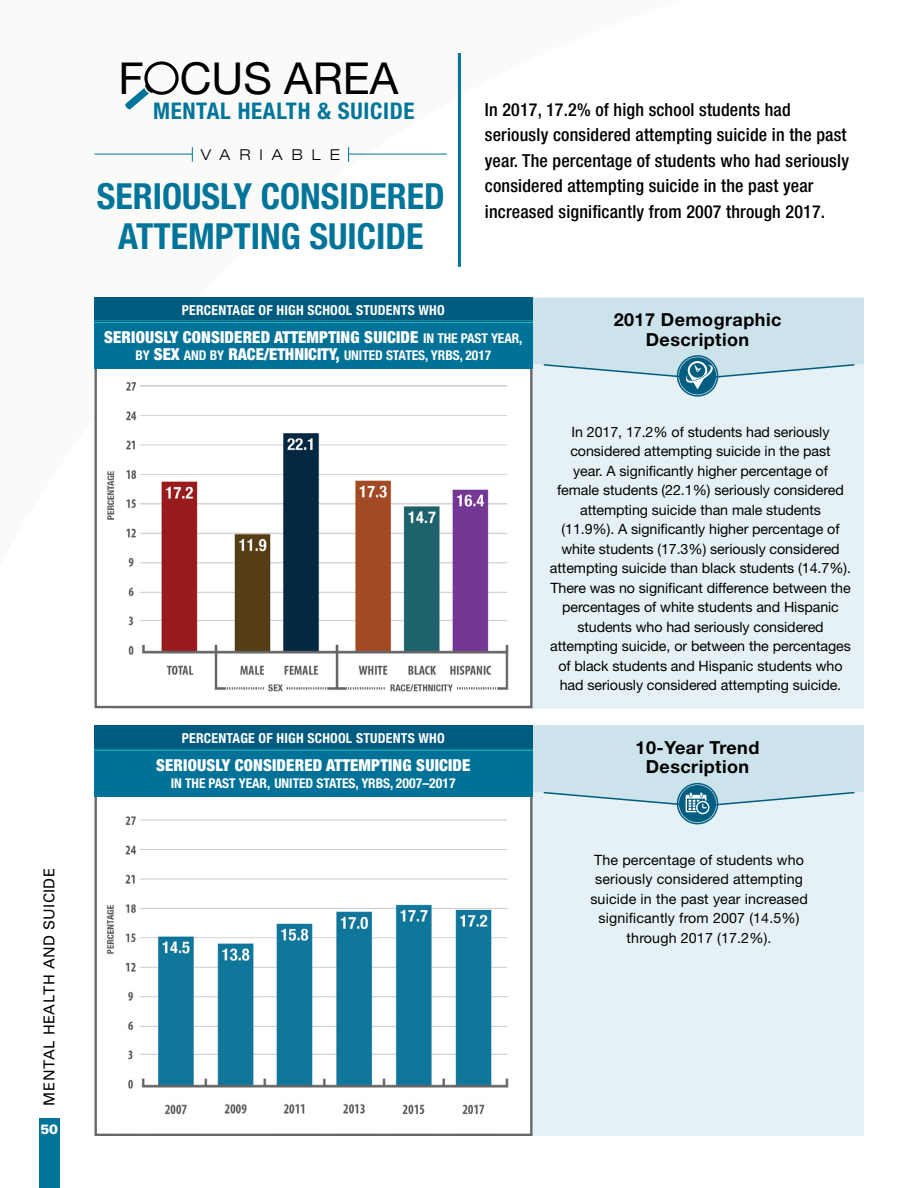
<style>
.page{position:relative;width:918px;height:1188px;background:#fff}
.page>*{position:absolute;margin:0;border:0;box-sizing:border-box;transform-origin:0 0}
.t1{font:44.1px "Helvetica Neue";color:#000}
.t2{font:700 condensed 36px/40.5px "Helvetica Neue";color:#007599;text-align:center}
.t3{font:700 condensed 22.95px "Helvetica Neue";letter-spacing:.03em;color:#007599}
.t4{font:500 condensed 18px/25.5px "Helvetica Neue";letter-spacing:.01em;color:#000101}
.t5{font:700 18px/19.5px "Helvetica Neue";letter-spacing:.025em;color:#000;text-align:center}
.t6{font:900 condensed 16.5px "Helvetica Neue";letter-spacing:.01em;color:#fff}
.t7{font:15px "Univers";letter-spacing:.025em;color:#000101}
.t8{font:300 expanded 15px "Helvetica Neue";letter-spacing:.6em;color:#000}
.t9{font:14.25px/19.5px "Helvetica Neue";letter-spacing:-.005em;color:#000101;text-align:center}
.t10{font:700 condensed 13.8px "Helvetica Neue";letter-spacing:.015em;color:#fff}
.t11{font:700 condensed 13.5px "Helvetica Neue";letter-spacing:-.005em;color:#fff}
.t12{font:900 13.5px "Univers";color:#fff}
.s1{color:#fff}
.s2{font-weight:700;font-size:13.5px}
.s3{font-weight:900;font-size:16.5px}
.s4{font-size:13.8px}
</style>
<div class="page">
<svg style="left:125px;top:61px;width:54px;height:49px"></svg>
<hr style="left:95px;top:154px;width:98px;height:1px;background:#007599">
<hr style="left:348px;top:154px;width:99px;height:1px;background:#007599">
<svg style="left:192px;top:147px;width:1px;height:14px"></svg>
<svg style="left:348px;top:147px;width:1px;height:14px"></svg>
<hr style="left:458px;top:53px;width:3px;height:214px;background:#007599">
<div style="left:114px;top:298px;width:750px;height:410px;background:#e6f1f5"></div>
<div style="left:679px;top:357px;width:37px;height:37px;background:#015e80;border-radius:50%"></div>
<div style="left:677px;top:355px;width:41px;height:42px;border:2px solid #015e80;border-radius:50%"></div>
<svg style="left:533px;top:298px;width:331px;height:91px"></svg>
<div style="left:95px;top:341px;width:438px;height:367px;background:#fff;border:2px solid #666767"></div>
<div style="left:94px;top:298px;width:439px;height:71px;background:#007297"></div>
<hr style="left:94px;top:321px;width:439px;height:1px;background:#004454">
<hr style="left:94px;top:322px;width:439px;height:1px;background:#26beca">
<hr style="left:94px;top:320px;width:439px;height:1px;background:#26beca">
<div style="left:94px;top:298px;width:439px;height:22px;background:#005c7e"></div>
<img style="left:107px;top:382px;width:402px;height:310px">
<div style="left:114px;top:725px;width:750px;height:411px;background:#e6f1f5"></div>
<div style="left:95px;top:769px;width:438px;height:367px;background:#fff;border:2px solid #666767"></div>
<div style="left:94px;top:725px;width:439px;height:72px;background:#007297"></div>
<hr style="left:94px;top:749px;width:439px;height:1px;background:#004454">
<hr style="left:94px;top:750px;width:439px;height:1px;background:#26beca">
<div style="left:94px;top:725px;width:439px;height:23px;background:#005c7e"></div>
<div style="left:679px;top:785px;width:37px;height:37px;background:#015e80;border-radius:50%"></div>
<div style="left:677px;top:783px;width:41px;height:41px;border:2px solid #015e80;border-radius:50%"></div>
<svg style="left:529px;top:725px;width:335px;height:89px"></svg>
<img style="left:107px;top:816px;width:402px;height:299px">
<div style="left:39px;top:1118px;width:21px;height:70px;background:#007599"></div>
<p class="t7" style="left:40px;top:1106px;width:239px;rotate:-90deg">MENTAL HEALTH AND SUICIDE</p>
<p class="t12" style="left:41px;top:1121px;width:19px">50</p>
<h1 class="t1" style="left:118px;top:52px;width:282px">F<span class="s1">O</span>CUS AREA</h1>
<h3 class="t3" style="left:153px;top:97px;width:263px">MENTAL HEALTH &amp; SUICIDE</h3>
<p class="t8" style="left:201px;top:145px;width:141px">VARIABLE</p>
<h2 class="t2" style="left:97px;top:175px;width:350px">SERIOUSLY CONSIDERED<br>ATTEMPTING SUICIDE</h2>
<p class="t4" style="left:485px;top:97px;width:366px">In 2017, 17 2% of high school students had seriously considered attempting suicide in the past year The percentage of students who had seriously considered attempting suicide in the past year increased significantly from 2007 through 2017</p>
<p class="t10" style="left:182px;top:302px;width:264px">PERCENTAGE OF HIGH SCHOOL STUDENTS WHO</p>
<p class="t6" style="left:104px;top:327px;width:420px">SERIOUSLY CONSIDERED ATTEMPTING SUICIDE <span class="s2">IN THE PAST YEAR,</span></p>
<p class="t11" style="left:135px;top:347px;width:357px">BY <span class="s3">SEX</span> AND BY <span class="s3">RACE/ETHNICITY,</span> UNITED STATES, YRBS, 2017</p>
<p class="t10" style="left:182px;top:729px;width:264px">PERCENTAGE OF HIGH SCHOOL STUDENTS WHO</p>
<p class="t6" style="left:156px;top:755px;width:316px">SERIOUSLY CONSIDERED ATTEMPTING SUICIDE</p>
<p class="t11" style="left:171px;top:775px;width:286px">IN THE PAST YEAR, UNITED STATES, YRBS, <span class="s4">2007–2017</span></p>
<p class="t5" style="left:614px;top:310px;width:169px">2017 Demographic<br>Description</p>
<p class="t9" style="left:550px;top:422px;width:303px">In 2017, 17.2% of students had seriously considered attempting suicide in the past<br>year. A significantly higher percentage of<br>female students (22.1%) seriously considered attempting suicide than male students<br>(11.9%). A significantly higher percentage of white students (17.3%) seriously considered attempting suicide than black students (14.7%).<br>There was no significant difference between the percentages of white students and Hispanic students who had seriously considered attempting suicide, or between the percentages of black students and Hispanic students who had seriously considered attempting suicide.</p>
<p class="t5" style="left:636px;top:737px;width:125px">10-Year Trend<br>Description</p>
<p class="t9" style="left:590px;top:850px;width:219px">The percentage of students who seriously considered attempting suicide in the past year increased significantly from 2007 (14.5%) through 2017 (17.2%).</p>
</div>
